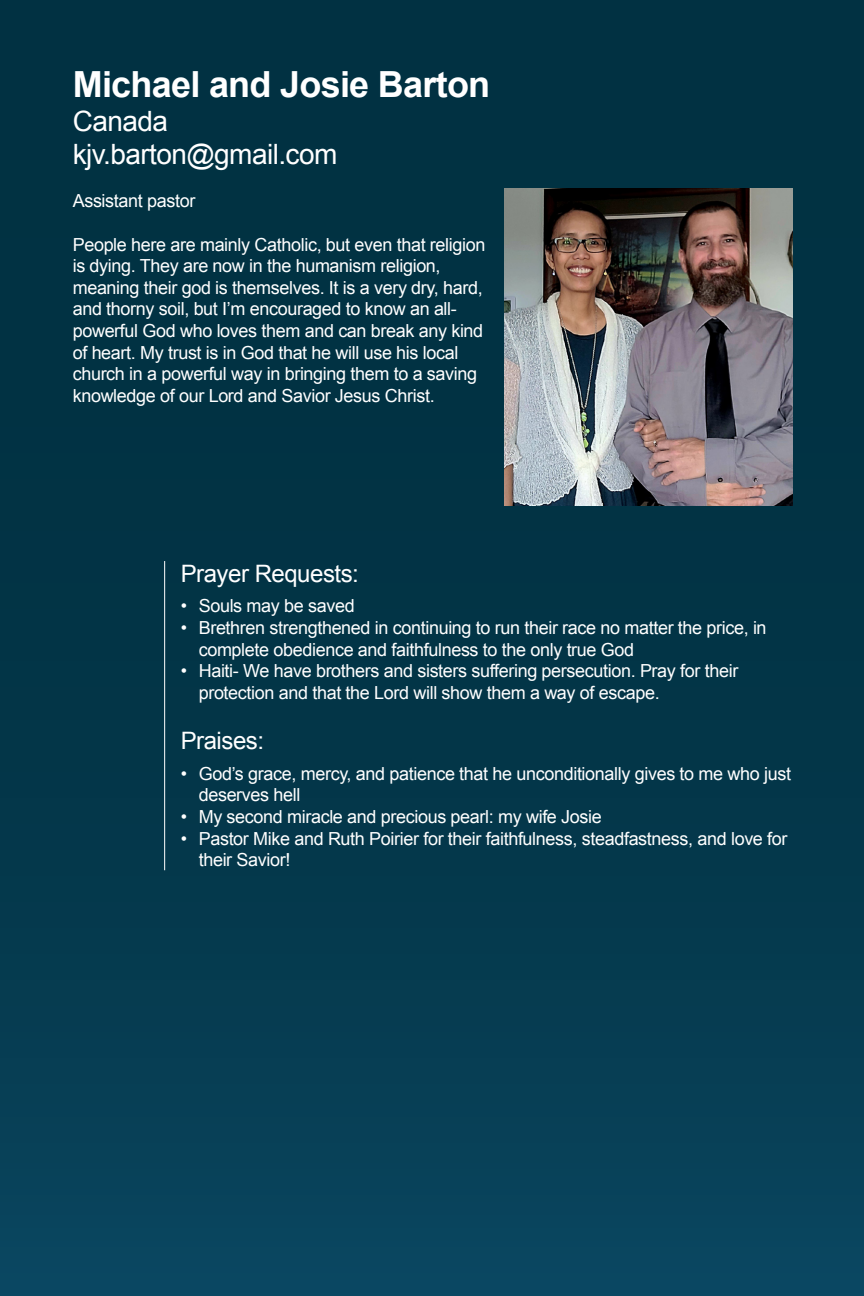
<style>
.page{position:relative;width:864px;height:1296px;background:#fff}
.page>*{position:absolute;margin:0;border:0;box-sizing:border-box;transform-origin:0 0}
.t1{font:700 36px "Arial";letter-spacing:-.02em;color:#fff}
.t2{font:28px "Arial";letter-spacing:-.02em;color:#fff}
.t3{font:24px "Arial";letter-spacing:-.02em;color:#fff}
.t4{font:18px/21.6px "Arial";letter-spacing:-.02em;color:#fff}
</style>
<div class="page">
<svg style="left:0;top:0;width:1px;height:1296px"></svg>
<div style="left:1px;top:0;width:863px;height:1296px;background:linear-gradient(to bottom,#002d3c,#084158)"></div>
<img style="left:505px;top:189px;width:288px;height:317px">
<hr style="left:164px;top:561px;width:1px;height:309px;background:#fff">
<p class="t1" style="left:73px;top:61px;width:419px">Michael and Josie Barton</p>
<p class="t2" style="left:73px;top:102px;width:97px">Canada</p>
<p class="t2" style="left:73px;top:136px;width:266px">kjv.barton@gmail.com</p>
<p class="t4" style="left:73px;top:190px;width:124px">Assistant pastor</p>
<p class="t4" style="left:73px;top:234px;width:414px">People here are mainly Catholic, but even that religion is dying. They are now in the humanism religion, meaning their god is themselves. It is a very dry, hard, and thorny soil, but I’m encouraged to know an all&shy;powerful God who loves them and can break any kind of heart. My trust is in God that he will use his local church in a powerful way in bringing them to a saving knowledge of our Lord and Savior Jesus Christ.</p>
<p class="t3" style="left:181px;top:558px;width:180px">Prayer Requests:</p>
<p class="t4" style="left:181px;top:595px;width:175px">• Souls may be saved</p>
<p class="t4" style="left:199px;top:617px;width:569px;text-indent:-18px">• Brethren strengthened in continuing to run their race no matter the price, in complete obedience and faithfulness to the only true God</p>
<p class="t4" style="left:199px;top:660px;width:541px;text-indent:-18px">• Haiti- We have brothers and sisters suffering persecution. Pray for their protection and that the Lord will show them a way of escape.</p>
<p class="t3" style="left:181px;top:725px;width:85px">Praises:</p>
<p class="t4" style="left:199px;top:763px;width:594px;text-indent:-18px">• God’s grace, mercy, and patience that he unconditionally gives to me who just deserves hell</p>
<p class="t4" style="left:181px;top:806px;width:423px">• My second miracle and precious pearl: my wife Josie</p>
<p class="t4" style="left:199px;top:828px;width:590px;text-indent:-18px">• Pastor Mike and Ruth Poirier for their faithfulness, steadfastness, and love for their Savior!</p>
</div>
